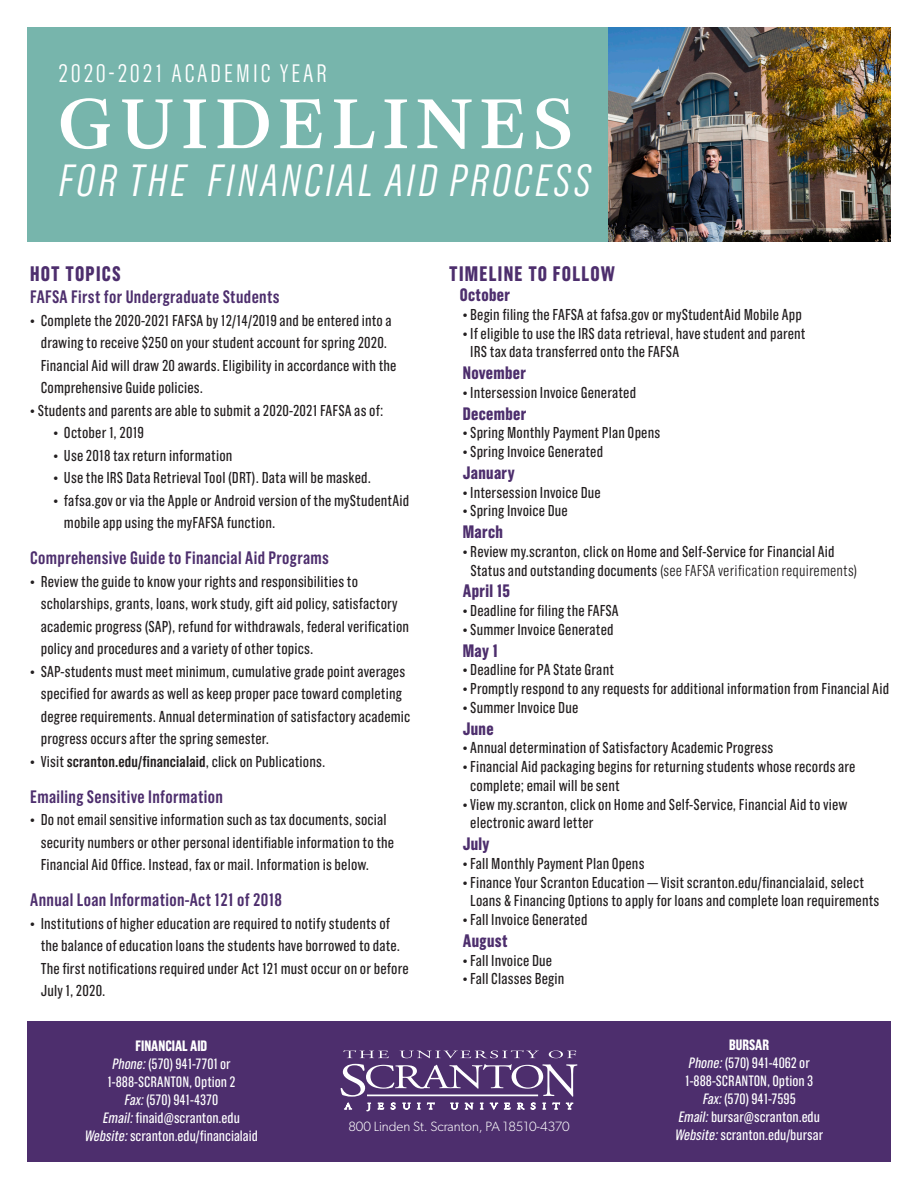
<style>
.page{position:relative;width:918px;height:1188px;background:#fff}
.page>*{position:absolute;margin:0;border:0;box-sizing:border-box;transform-origin:0 0}
.t1{font:78.45px "Arnhem Pro";letter-spacing:.08em;color:#fff}
.t2{font:italic 300 45px "Grotzec Cond";letter-spacing:.05em;color:#fff}
.t3{font:300 25.2px "Grotzec Cond";letter-spacing:.1em;color:#fff}
.text{font:700 21px "Grotzec Cond";letter-spacing:.06em;color:#4d2e6d}
.text-2{font:600 18px "Grotzec Cond";letter-spacing:.02em;color:#4d2e6d}
.text-3{font:700 18px "Grotzec Cond";letter-spacing:.02em;color:#4d2e6d}
.small_hed{font:700 18px "Grotzec Cond";letter-spacing:.02em;color:#4d2e6d}
.text-4{font:15.75px/22.5px "Grotzec Cond";letter-spacing:.01em;color:#231f20}
.t4{font:15px/18px "Grotzec Cond";color:#fff;text-align:center}
.t5{font:300 13.5px "Gibson";color:#fff}
.s1{font-weight:600}
.s2{font-weight:300}
.s3{font-weight:700}
.s4{font-style:italic}
</style>
<div class="page">
<div style="left:27px;top:27px;width:864px;height:215px;background:#77b5ac"></div>
<div style="left:27px;top:1022px;width:864px;height:140px;background:#4d2e6d"></div>
<svg style="left:343px;top:1050px;width:46px;height:8px"></svg>
<svg style="left:399px;top:1050px;width:140px;height:8px"></svg>
<svg style="left:549px;top:1051px;width:27px;height:7px"></svg>
<svg style="left:341px;top:1064px;width:236px;height:48px"></svg>
<img style="left:608px;top:27px;width:283px;height:215px">
<p class="t3" style="left:58px;top:59px;width:271px">2020-2021 ACADEMIC YEAR</p>
<p class="t1" style="left:58px;top:73px;width:517px">GUIDELINES</p>
<p class="t2" style="left:58px;top:155px;width:535px">FOR THE FINANCIAL AID PROCESS</p>
<p class="text" style="left:30px;top:261px;width:92px">HOT TOPICS</p>
<p class="text-2" style="left:30px;top:287px;width:251px">FAFSA First for Undergraduate Students</p>
<p class="text-4" style="left:41px;top:309px;width:357px;text-indent:-10px">• Complete the 2020-2021 FAFSA by 12/14/2019 and be entered into a drawing to receive $250 on your student account for spring 2020.<br>Financial Aid will draw 20 awards. Eligibility in accordance with the Comprehensive Guide policies.</p>
<p class="text-4" style="left:30px;top:399px;width:355px">• Students and parents are able to submit a 2020-2021 FAFSA as of:</p>
<p class="text-4" style="left:53px;top:421px;width:92px">• October 1, 2019</p>
<p class="text-4" style="left:53px;top:444px;width:181px">• Use 2018 tax return information</p>
<p class="text-4" style="left:53px;top:466px;width:319px">• Use the IRS Data Retrieval Tool (DRT). Data will be masked.</p>
<p class="text-4" style="left:64px;top:489px;width:347px;text-indent:-10px">• fafsa.gov or via the Apple or Android version of the myStudentAid mobile app using the myFAFSA function.</p>
<p class="text-2" style="left:30px;top:548px;width:300px">Comprehensive Guide to Financial Aid Programs</p>
<p class="text-4" style="left:41px;top:570px;width:370px;text-indent:-10px">• Review the guide to know your rights and responsibilities to scholarships, grants, loans, work study, gift aid policy, satisfactory academic progress (SAP), refund for withdrawals, federal verification policy and procedures and a variety of other topics.</p>
<p class="text-4" style="left:41px;top:660px;width:371px;text-indent:-10px">• SAP-students must meet minimum, cumulative grade point averages specified for awards as well as keep proper pace toward completing degree requirements. Annual determination of satisfactory academic progress occurs after the spring semester.</p>
<p class="text-4" style="left:30px;top:750px;width:297px">• Visit <span class="s1">scranton.edu/financialaid</span>, click on Publications.</p>
<p class="text-2" style="left:30px;top:786px;width:194px">Emailing Sensitive Information</p>
<p class="text-4" style="left:41px;top:808px;width:355px;text-indent:-10px">• Do not email sensitive information such as tax documents, social security numbers or other personal identifiable information to the<br>Financial Aid Office. Instead, fax or mail. Information is below.</p>
<p class="text-2" style="left:30px;top:890px;width:253px">Annual Loan Information-Act 121 of 2018</p>
<p class="text-4" style="left:41px;top:912px;width:370px;text-indent:-10px">• Institutions of higher education are required to notify students of the balance of education loans the students have borrowed to date.<br>The first notifications required under Act 121 must occur on or before July 1, 2020.</p>
<p class="text" style="left:449px;top:261px;width:167px">TIMELINE TO FOLLOW</p>
<p class="small_hed" style="left:460px;top:284px;width:52px">October</p>
<p class="text-4" style="left:463px;top:303px;width:341px">• Begin filing the FAFSA at fafsa.gov or myStudentAid Mobile App</p>
<p class="text-4" style="left:470px;top:323px;width:337px;line-height:18.8px;text-indent:-7px">• If eligible to use the IRS data retrieval, have student and parent<br>IRS tax data transferred onto the FAFSA</p>
<p class="text-3" style="left:463px;top:362px;width:65px">November</p>
<p class="text-4" style="left:463px;top:381px;width:175px">• Intersession Invoice Generated</p>
<p class="text-3" style="left:463px;top:403px;width:65px">December</p>
<p class="text-4" style="left:463px;top:421px;width:199px">• Spring Monthly Payment Plan Opens</p>
<p class="text-4" style="left:463px;top:440px;width:142px">• Spring Invoice Generated</p>
<p class="text-3" style="left:463px;top:462px;width:53px">January</p>
<p class="text-4" style="left:463px;top:481px;width:140px">• Intersession Invoice Due</p>
<p class="text-4" style="left:463px;top:499px;width:107px">• Spring Invoice Due</p>
<p class="text-3" style="left:463px;top:521px;width:42px">March</p>
<p class="text-4" style="left:470px;top:542px;width:388px;line-height:18.8px;text-indent:-8px">• Review my.scranton, click on Home and Self-Service for Financial Aid<br>Status and outstanding documents <span class="s2">(see FAFSA verification requirements)</span></p>
<p class="text-3" style="left:463px;top:581px;width:49px">April 15</p>
<p class="text-4" style="left:463px;top:599px;width:158px">• Deadline for filing the FAFSA</p>
<p class="text-4" style="left:463px;top:618px;width:152px">• Summer Invoice Generated</p>
<p class="text-3" style="left:463px;top:640px;width:37px">May 1</p>
<p class="text-4" style="left:463px;top:658px;width:153px">• Deadline for PA State Grant</p>
<p class="text-4" style="left:463px;top:677px;width:428px">• Promptly respond to any requests for additional information from Financial Aid</p>
<p class="text-4" style="left:463px;top:696px;width:117px">• Summer Invoice Due</p>
<p class="text-3" style="left:463px;top:718px;width:32px">June</p>
<p class="text-4" style="left:463px;top:736px;width:312px">• Annual determination of Satisfactory Academic Progress</p>
<p class="text-4" style="left:470px;top:757px;width:387px;line-height:18.8px;text-indent:-7px">• Financial Aid packaging begins for returning students whose records are complete; email will be sent</p>
<p class="text-4" style="left:470px;top:794px;width:379px;line-height:18.8px;text-indent:-7px">• View my.scranton, click on Home and Self-Service, Financial Aid to view electronic award letter</p>
<p class="text-3" style="left:463px;top:833px;width:28px">July</p>
<p class="text-4" style="left:463px;top:852px;width:183px">• Fall Monthly Payment Plan Opens</p>
<p class="text-4" style="left:470px;top:872px;width:411px;line-height:18.8px;text-indent:-7px">• Finance Your Scranton Education — Visit scranton.edu/financialaid, select<br>Loans &amp; Financing Options to apply for loans and complete loan requirements</p>
<p class="text-4" style="left:463px;top:908px;width:126px">• Fall Invoice Generated</p>
<p class="text-3" style="left:463px;top:930px;width:46px">August</p>
<p class="text-4" style="left:463px;top:949px;width:91px">• Fall Invoice Due</p>
<p class="text-4" style="left:463px;top:967px;width:103px">• Fall Classes Begin</p>
<p class="t4" style="left:107px;top:1036px;width:129px"><span class="s3">FINANCIAL AID<br></span><span class="s4">Phone:</span> (570) 941-7701 or<br>1-888-SCRANTON, Option 2</p>
<p class="t4" style="left:85px;top:1090px;width:175px"><span class="s4">Fax:</span> (570) 941-4370<br><span class="s4">Email:</span> finaid@scranton.edu<br><span class="s4">Website:</span> scranton.edu/financialaid</p>
<p class="t5" style="left:348px;top:1118px;width:223px">800 Linden St. Scranton, PA 18510-4370</p>
<p class="t4" style="left:685px;top:1036px;width:129px"><span class="s3">BURSAR<br></span><span class="s4">Phone:</span> (570) 941-4062 or<br>1-888-SCRANTON, Option 3</p>
<p class="t4" style="left:675px;top:1090px;width:149px"><span class="s4">Fax:</span> (570) 941-7595<br><span class="s4">Email:</span> bursar@scranton.edu<br><span class="s4">Website:</span> scranton.edu/bursar</p>
</div>
